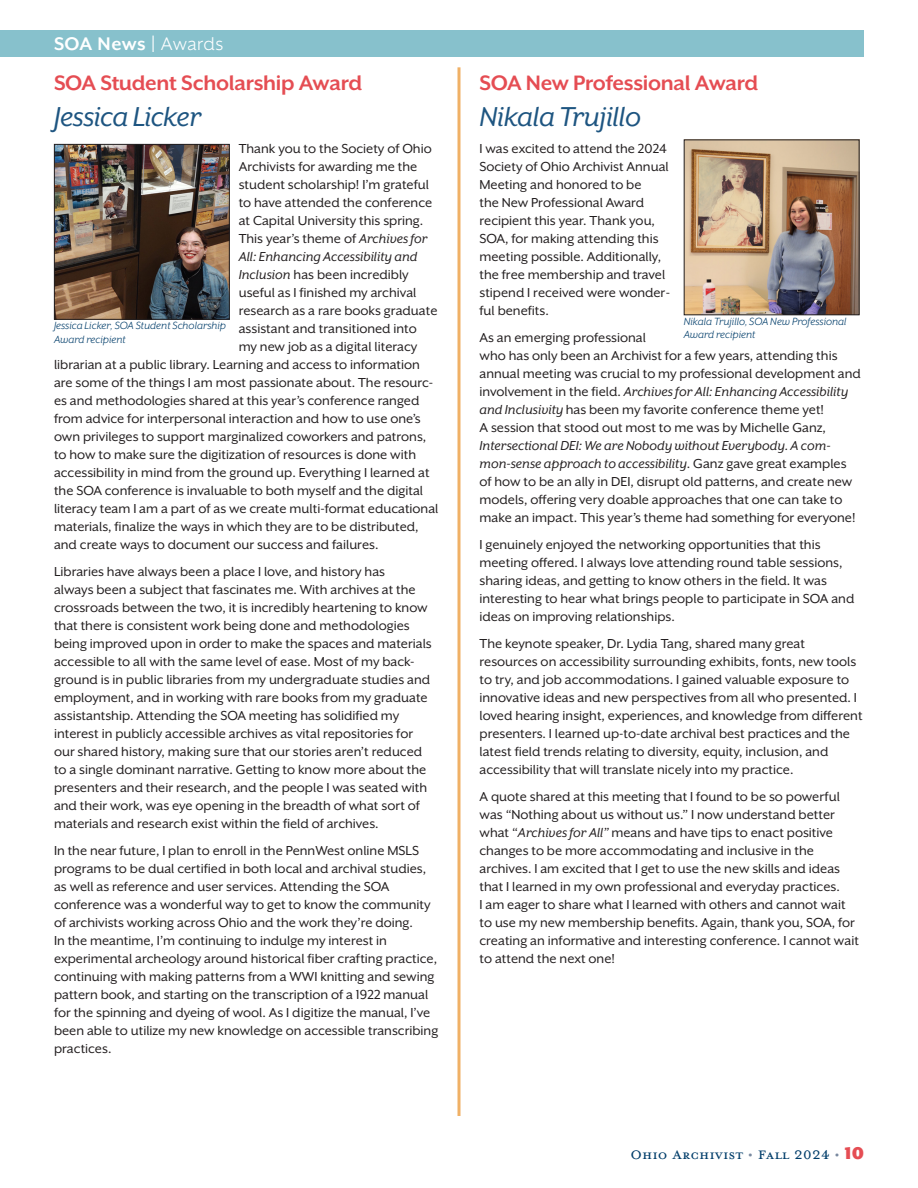
<style>
.page{position:relative;width:918px;height:1188px;background:#fff}
.page>*{position:absolute;margin:0;border:0;box-sizing:border-box;transform-origin:0 0}
.Title_21_thin_italic{font:italic 31.5px "Mr Eaves XL San OT";letter-spacing:-.015em;color:#1e5581}
.title_16{font:700 24px "Mr Eaves XL San OT";letter-spacing:-.015em;color:#e54d53}
.running_head{font:700 21px "Mr Eaves XL San OT";letter-spacing:.015em;color:#fff}
.t1{font:19.5px "Mrs Eaves Petite Caps OT";color:#003d6a}
.basic{font:15px/18px "Mr Eaves XL San OT";color:#231f20}
.basic-2{font:italic 15px "Mr Eaves XL San OT";color:#231f20}
.t2{font:italic 12px/13.5px "Mr Eaves XL San OT";color:#003d6a}
.s1{font-weight:400}
.s2{font-style:italic}
.s3{color:#7989a0}
.s4{font-family:"Mr Eaves XL San OT";font-weight:900;color:#e54d53}
</style>
<div class="page">
<img style="left:56px;top:146px;width:172px;height:172px">
<div style="left:54px;top:144px;width:176px;height:176px;border:1px solid #231f20"></div>
<hr style="left:458px;top:67px;width:2px;height:1049px;background:#f0b166">
<div style="left:0;top:30px;width:864px;height:27px;background:#87c1cc"></div>
<img style="left:686px;top:142px;width:172px;height:171px">
<div style="left:684px;top:140px;width:176px;height:175px;border:1px solid #231f20"></div>
<h1 class="running_head" style="left:54px;top:32px;width:171px">SOA News | <span class="s1">Awards</span></h1>
<h1 class="title_16" style="left:54px;top:69px;width:310px">SOA Student Scholarship Award</h1>
<p class="Title_21_thin_italic" style="left:54px;top:100px;width:149px">Jessica Licker</p>
<p class="basic" style="left:239px;top:140px;width:195px">Thank you to the Society of Ohio</p>
<p class="basic" style="left:239px;top:158px;width:180px">Archivists for awarding me the</p>
<p class="basic" style="left:239px;top:176px;width:192px">student scholarship! I’m grateful</p>
<p class="basic" style="left:239px;top:194px;width:195px">to have attended the conference</p>
<p class="basic" style="left:239px;top:212px;width:186px">at Capital University this spring.</p>
<p class="basic" style="left:239px;top:230px;width:191px">This year’s theme of <span class="s2">Archives for</span></p>
<p class="basic-2" style="left:239px;top:248px;width:180px">All: Enhancing Accessibility and</p>
<p class="basic" style="left:239px;top:266px;width:172px"><span class="s2">Inclusion</span> has been incredibly</p>
<p class="basic" style="left:239px;top:284px;width:179px">useful as I finished my archival</p>
<p class="basic" style="left:239px;top:302px;width:200px">research as a rare books graduate</p>
<p class="basic" style="left:239px;top:320px;width:180px">assistant and transitioned into</p>
<p class="basic" style="left:239px;top:338px;width:180px">my new job as a digital literacy</p>
<p class="basic" style="left:54px;top:356px;width:367px">librarian at a public library. Learning and access to information</p>
<p class="basic" style="left:54px;top:374px;width:381px">are some of the things I am most passionate about. The resourc-</p>
<p class="basic" style="left:54px;top:392px;width:367px">es and methodologies shared at this year’s conference ranged</p>
<p class="basic" style="left:54px;top:410px;width:368px">from advice for interpersonal interaction and how to use one’s</p>
<p class="basic" style="left:54px;top:428px;width:374px">own privileges to support marginalized coworkers and patrons,</p>
<p class="basic" style="left:54px;top:446px;width:364px">to how to make sure the digitization of resources is done with</p>
<p class="basic" style="left:54px;top:464px;width:377px">accessibility in mind from the ground up. Everything I learned at</p>
<p class="basic" style="left:54px;top:482px;width:371px">the SOA conference is invaluable to both myself and the digital</p>
<p class="basic" style="left:54px;top:500px;width:386px">literacy team I am a part of as we create multi-format educational</p>
<p class="basic" style="left:54px;top:518px;width:366px">materials, finalize the ways in which they are to be distributed,</p>
<p class="basic" style="left:54px;top:536px;width:326px">and create ways to document our success and failures.</p>
<p class="basic" style="left:54px;top:563px;width:379px">Libraries have always been a place I love, and history has<br>always been a subject that fascinates me. With archives at the crossroads between the two, it is incredibly heartening to know that there is consistent work being done and methodologies being improved upon in order to make the spaces and materials accessible to all with the same level of ease. Most of my back&shy;ground is in public libraries from my undergraduate studies and employment, and in working with rare books from my graduate assistantship. Attending the SOA meeting has solidified my interest in publicly accessible archives as vital repositories for our shared history, making sure that our stories aren’t reduced to a single dominant narrative. Getting to know more about the presenters and their research, and the people I was seated with and their work, was eye opening in the breadth of what sort of materials and research exist within the field of archives.</p>
<p class="basic" style="left:54px;top:842px;width:386px">In the near future, I plan to enroll in the PennWest online MSLS programs to be dual certified in both local and archival studies, as well as reference and user services. Attending the SOA conference was a wonderful way to get to know the community of archivists working across Ohio and the work they’re doing.<br>In the meantime, I’m continuing to indulge my interest in experimental archeology around historical fiber crafting practice, continuing with making patterns from a WWI knitting and sewing pattern book, and starting on the transcription of a 1922 manual for the spinning and dyeing of wool. As I digitize the manual, I’ve been able to utilize my new knowledge on accessible transcribing practices.</p>
<p class="t2" style="left:54px;top:319px;width:174px">Jessica Licker, SOA Student Scholarship<br>Award recipient</p>
<h1 class="title_16" style="left:480px;top:69px;width:280px">SOA New Professional Award</h1>
<p class="Title_21_thin_italic" style="left:480px;top:100px;width:163px">Nikala Trujillo</p>
<p class="basic" style="left:480px;top:140px;width:192px">I was excited to attend the 2024<br>Society of Ohio Archivist Annual<br>Meeting and honored to be<br>the New Professional Award recipient this year. Thank you,<br>SOA, for making attending this meeting possible. Additionally, the free membership and travel stipend I received were wonder&shy;ful benefits.</p>
<p class="basic" style="left:480px;top:329px;width:383px">As an emerging professional<br>who has only been an Archivist for a few years, attending this annual meeting was crucial to my professional development and involvement in the field. <span class="s2">Archives for All: Enhancing Accessibility and Inclusivity</span> has been my favorite conference theme yet!<br>A session that stood out most to me was by Michelle Ganz, <span class="s2">Intersectional DEI: We are Nobody without Everybody. A com&shy;mon-sense approach to accessibility</span>. Ganz gave great examples of how to be an ally in DEI, disrupt old patterns, and create new models, offering very doable approaches that one can take to make an impact. This year’s theme had something for everyone!</p>
<p class="basic" style="left:480px;top:536px;width:376px">I genuinely enjoyed the networking opportunities that this meeting offered. I always love attending round table sessions, sharing ideas, and getting to know others in the field. It was interesting to hear what brings people to participate in SOA and ideas on improving relationships.</p>
<p class="basic" style="left:480px;top:635px;width:385px">The keynote speaker, Dr. Lydia Tang, shared many great resources on accessibility surrounding exhibits, fonts, new tools to try, and job accommodations. I gained valuable exposure to innovative ideas and new perspectives from all who presented. I loved hearing insight, experiences, and knowledge from different presenters. I learned up-to-date archival best practices and the latest field trends relating to diversity, equity, inclusion, and accessibility that will translate nicely into my practice.</p>
<p class="basic" style="left:480px;top:788px;width:381px">A quote shared at this meeting that I found to be so powerful was “Nothing about us without us.” I now understand better what “<span class="s2">Archives for All”</span> means and have tips to enact positive changes to be more accommodating and inclusive in the archives. I am excited that I get to use the new skills and ideas that I learned in my own professional and everyday practices.<br>I am eager to share what I learned with others and cannot wait to use my new membership benefits. Again, thank you, SOA, for creating an informative and interesting conference. I cannot wait to attend the next one!</p>
<p class="t2" style="left:684px;top:314px;width:164px">Nikala Trujillo, SOA New Professional<br>Award recipient</p>
<h3 class="t1" style="left:630px;top:1146px;width:235px">Ohio Archivist <span class="s3">•</span> Fall 2024 <span class="s3">•</span> <span class="s4">10</span></h3>
</div>
